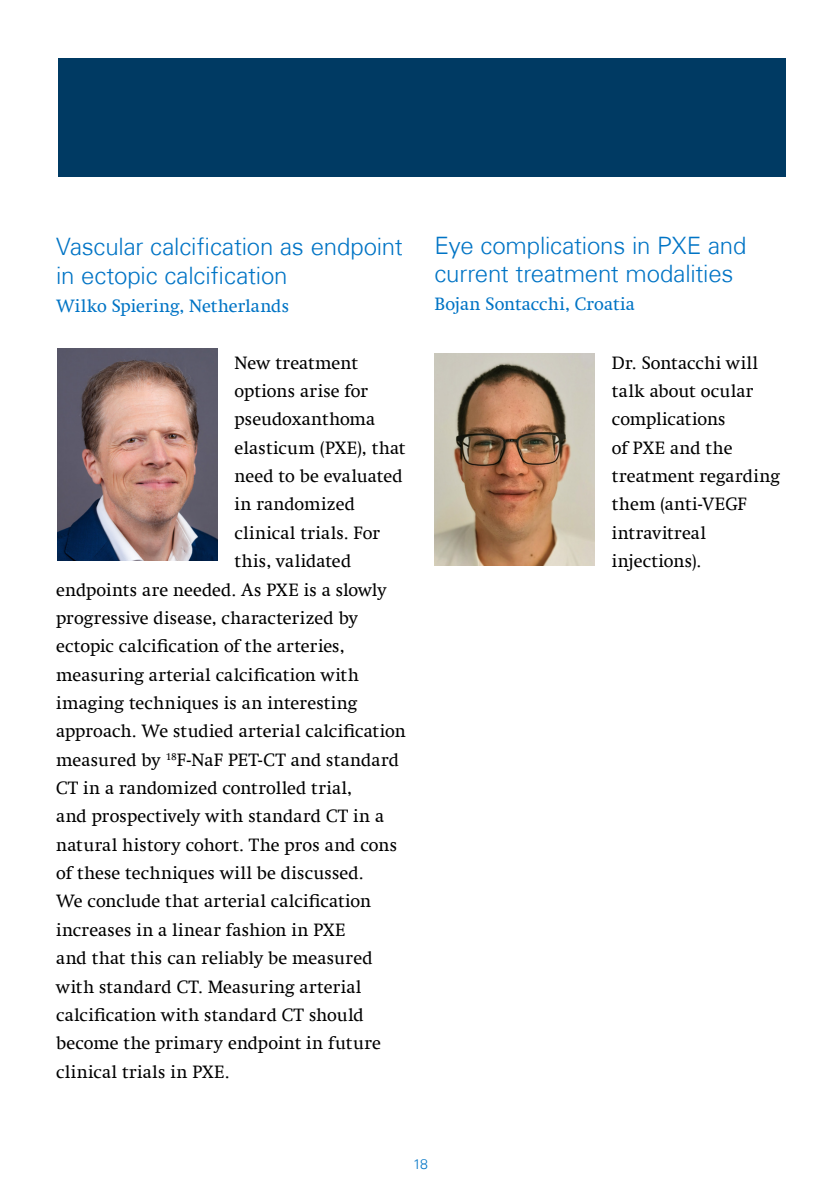
<style>
.page{position:relative;width:840px;height:1191px;background:#fff}
.page>*{position:absolute;margin:0;border:0;box-sizing:border-box;transform-origin:0 0}
.t1{font:300 24px/28.4px "Univers Com 45";letter-spacing:-.01em;color:#0074c5}
.t2{font:18px/28.4px "Swift Com";letter-spacing:.005em;color:#000}
.t3{font:18px "Swift Com";letter-spacing:.005em;color:#0074c5}
.t4{font:300 14px "Univers Com 45";color:#0074c5}
</style>
<div class="page">
<div style="left:58px;top:58px;width:726px;height:118px;background:#003a63"></div>
<img style="left:57px;top:348px;width:160px;height:212px">
<img style="left:434px;top:353px;width:160px;height:213px">
<h1 class="t1" style="left:56px;top:232px;width:348px">Vascular calcification as endpoint in ectopic calcification</h1>
<p class="t3" style="left:56px;top:295px;width:234px">Wilko Spiering, Netherlands</p>
<p class="t2" style="left:234px;top:348px;width:125px">New treatment</p>
<p class="t2" style="left:234px;top:377px;width:135px">options arise for</p>
<p class="t2" style="left:234px;top:405px;width:142px">pseudoxanthoma</p>
<p class="t2" style="left:234px;top:433px;width:172px">elasticum (PXE), that</p>
<p class="t2" style="left:234px;top:462px;width:169px">need to be evaluated</p>
<p class="t2" style="left:234px;top:490px;width:122px">in randomized</p>
<p class="t2" style="left:234px;top:518px;width:147px">clinical trials. For</p>
<p class="t2" style="left:234px;top:547px;width:118px">this, validated</p>
<p class="t2" style="left:56px;top:575px;width:332px">endpoints are needed. As PXE is a slowly</p>
<p class="t2" style="left:56px;top:603px;width:303px">progressive disease, characterized by</p>
<p class="t2" style="left:56px;top:632px;width:290px">ectopic calcification of the arteries,</p>
<p class="t2" style="left:56px;top:660px;width:304px">measuring arterial calcification with</p>
<p class="t2" style="left:56px;top:688px;width:302px">imaging techniques is an interesting</p>
<p class="t2" style="left:56px;top:717px;width:351px">approach. We studied arterial calcification</p>
<p class="t2" style="left:56px;top:745px;width:344px">measured by <sup>18</sup>F-NaF PET-CT and standard</p>
<p class="t2" style="left:56px;top:773px;width:297px">CT in a randomized controlled trial,</p>
<p class="t2" style="left:56px;top:802px;width:329px">and prospectively with standard CT in a</p>
<p class="t2" style="left:56px;top:830px;width:342px">natural history cohort. The pros and cons</p>
<p class="t2" style="left:56px;top:858px;width:309px">of these techniques will be discussed.</p>
<p class="t2" style="left:56px;top:887px;width:316px">We conclude that arterial calcification</p>
<p class="t2" style="left:56px;top:915px;width:291px">increases in a linear fashion in PXE</p>
<p class="t2" style="left:56px;top:943px;width:318px">and that this can reliably be measured</p>
<p class="t2" style="left:56px;top:972px;width:307px">with standard CT. Measuring arterial</p>
<p class="t2" style="left:56px;top:1000px;width:309px">calcification with standard CT should</p>
<p class="t2" style="left:56px;top:1029px;width:326px">become the primary endpoint in future</p>
<p class="t2" style="left:56px;top:1057px;width:175px">clinical trials in PXE.</p>
<h1 class="t1" style="left:434px;top:231px;width:313px">Eye complications in PXE and current treatment modalities</h1>
<p class="t3" style="left:434px;top:294px;width:202px">Bojan Sontacchi, Croatia</p>
<p class="t2" style="left:611px;top:348px;width:169px">Dr. Sontacchi will talk about ocular complications<br>of PXE and the treatment regarding them (anti-VEGF intravitreal injections).</p>
<p class="t4" style="left:413px;top:1155px;width:17px">18</p>
</div>
